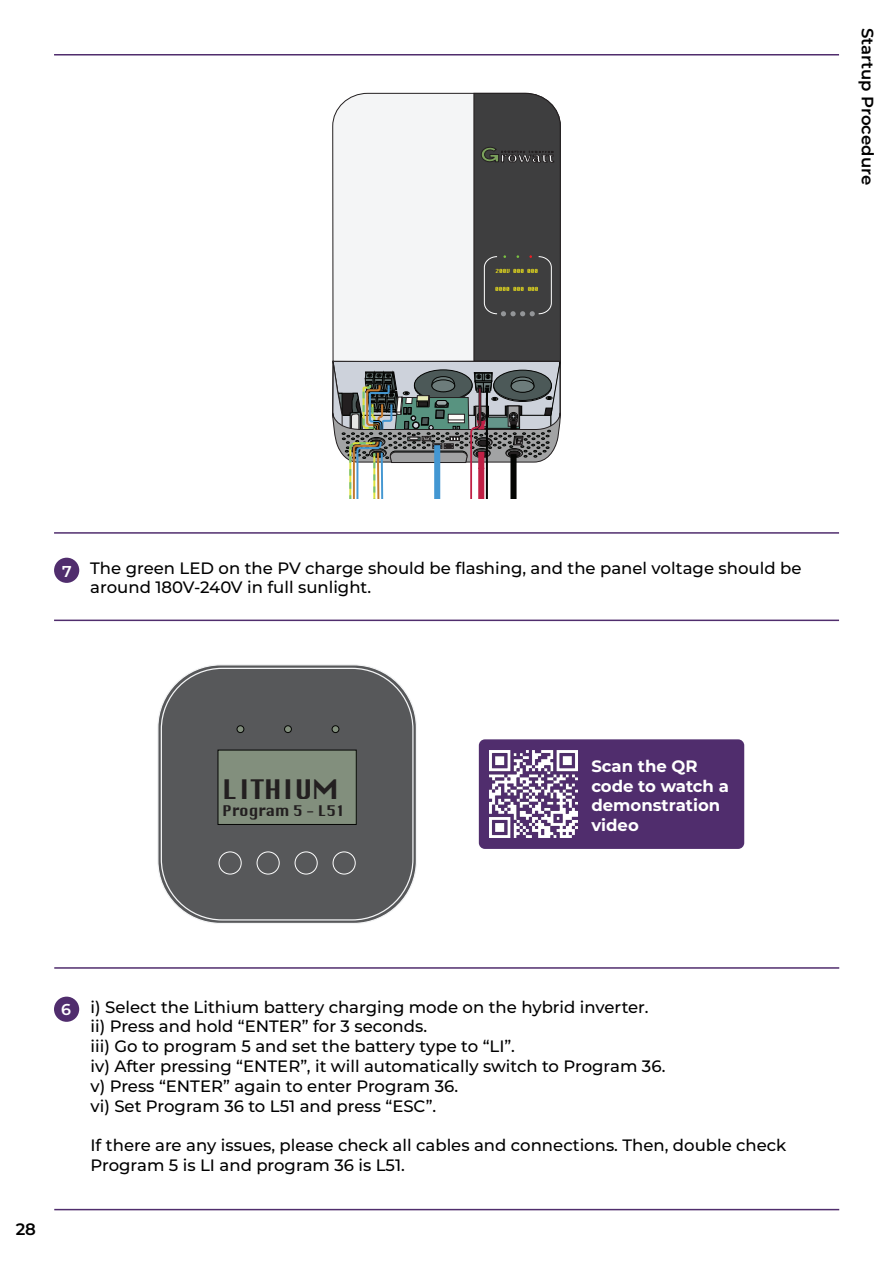
<style>
.page{position:relative;width:893px;height:1263px;background:#fff}
.page>*{position:absolute;margin:0;border:0;box-sizing:border-box;transform-origin:0 0}
.t1{font:26.25px "Silom";color:#231f20}
.Body{font:500 16.5px/19.8px "Montserrat";color:#000}
.White{font:700 16.5px/19.5px "Montserrat";color:#fff}
.t2{font:600 16.5px "Montserrat";color:#000}
.White-2{font:600 15.75px "Montserrat";color:#fff}
.t3{font:14.4px "Silom";color:#231f20}
.t4{font:5.55px "Krungthep";color:#efe41b}
</style>
<div class="page">
<hr style="left:54px;top:1209px;width:785px;height:1px;background:#502d6d">
<hr style="left:54px;top:54px;width:785px;height:2px;background:#502d6d">
<div style="left:54px;top:996px;width:25px;height:26px;background:#502d6d;border-radius:50%"></div>
<svg style="left:332px;top:93px;width:229px;height:406px"></svg>
<div style="left:434px;top:445px;width:6px;height:54px;background:#4397d2"></div>
<hr style="left:54px;top:532px;width:785px;height:2px;background:#502d6d">
<hr style="left:54px;top:620px;width:785px;height:1px;background:#502d6d">
<div style="left:54px;top:558px;width:25px;height:25px;background:#502d6d;border-radius:50%"></div>
<hr style="left:54px;top:967px;width:785px;height:2px;background:#502d6d">
<svg style="left:158px;top:665px;width:258px;height:258px;background:#7b7c7e"></svg>
<div style="left:161px;top:668px;width:252px;height:252px;background:#57585a;border-radius:61px"></div>
<div style="left:218px;top:750px;width:138px;height:74px;background:#828f7d"></div>
<div style="left:218px;top:750px;width:139px;height:75px;border:1px solid #040503"></div>
<div style="left:219px;top:851px;width:23px;height:23px;border:1px solid #fff;border-radius:50%"></div>
<div style="left:257px;top:851px;width:23px;height:23px;border:1px solid #fff;border-radius:50%"></div>
<div style="left:295px;top:851px;width:23px;height:23px;border:1px solid #fff;border-radius:50%"></div>
<div style="left:333px;top:851px;width:23px;height:23px;border:1px solid #fff;border-radius:50%"></div>
<div style="left:237px;top:726px;width:7px;height:6px;background:#828f7d;border-radius:50%"></div>
<div style="left:237px;top:725px;width:7px;height:8px;border:1px solid #040503;border-radius:50%"></div>
<svg style="left:286px;top:727px;width:4px;height:4px"></svg>
<div style="left:284px;top:725px;width:8px;height:8px;border:1px solid #040503;border-radius:50%"></div>
<div style="left:332px;top:726px;width:7px;height:6px;background:#828f7d;border-radius:50%"></div>
<div style="left:332px;top:725px;width:7px;height:8px;border:1px solid #040503;border-radius:50%"></div>
<div style="left:479px;top:739px;width:265px;height:110px;background:#502d6d;border-radius:6px"></div>
<img style="left:490px;top:750px;width:87px;height:88px">
<p class="t4" style="left:496px;top:268px;width:44px">200V 000 000</p>
<p class="t4" style="left:495px;top:286px;width:45px">0000 000 000</p>
<p class="t2" style="left:879px;top:28px;width:159px;rotate:90deg">Startup Procedure</p>
<p class="White-2" style="left:62px;top:560px;width:11px">7</p>
<p class="Body" style="left:90px;top:557px;width:713px">The green LED on the PV charge should be flashing, and the panel voltage should be around 180V-240V in full sunlight.</p>
<p class="t1" style="left:223px;top:775px;width:118px">LITHIUM</p>
<p class="t3" style="left:223px;top:803px;width:124px">Program 5 - L51</p>
<p class="White" style="left:591px;top:756px;width:139px">Scan the QR code to watch a demonstration video</p>
<p class="t2" style="left:16px;top:1218px;width:22px">28</p>
<p class="White-2" style="left:61px;top:998px;width:11px">6</p>
<p class="Body" style="left:91px;top:996px;width:560px">i) Select the Lithium battery charging mode on the hybrid inverter.</p>
<p class="Body" style="left:91px;top:1016px;width:338px">ii) Press and hold “ENTER” for 3 seconds.</p>
<p class="Body" style="left:91px;top:1036px;width:426px">iii) Go to program 5 and set the battery type to “LI”.</p>
<p class="Body" style="left:91px;top:1055px;width:576px">iv) After pressing “ENTER”, it will automatically switch to Program 36.</p>
<p class="Body" style="left:91px;top:1075px;width:369px">v) Press “ENTER” again to enter Program 36.</p>
<p class="Body" style="left:91px;top:1095px;width:347px">vi) Set Program 36 to L51 and press “ESC”.</p>
<p class="Body" style="left:91px;top:1135px;width:697px">If there are any issues, please check all cables and connections. Then, double check</p>
<p class="Body" style="left:91px;top:1154px;width:316px">Program 5 is LI and program 36 is L51.</p>
</div>
